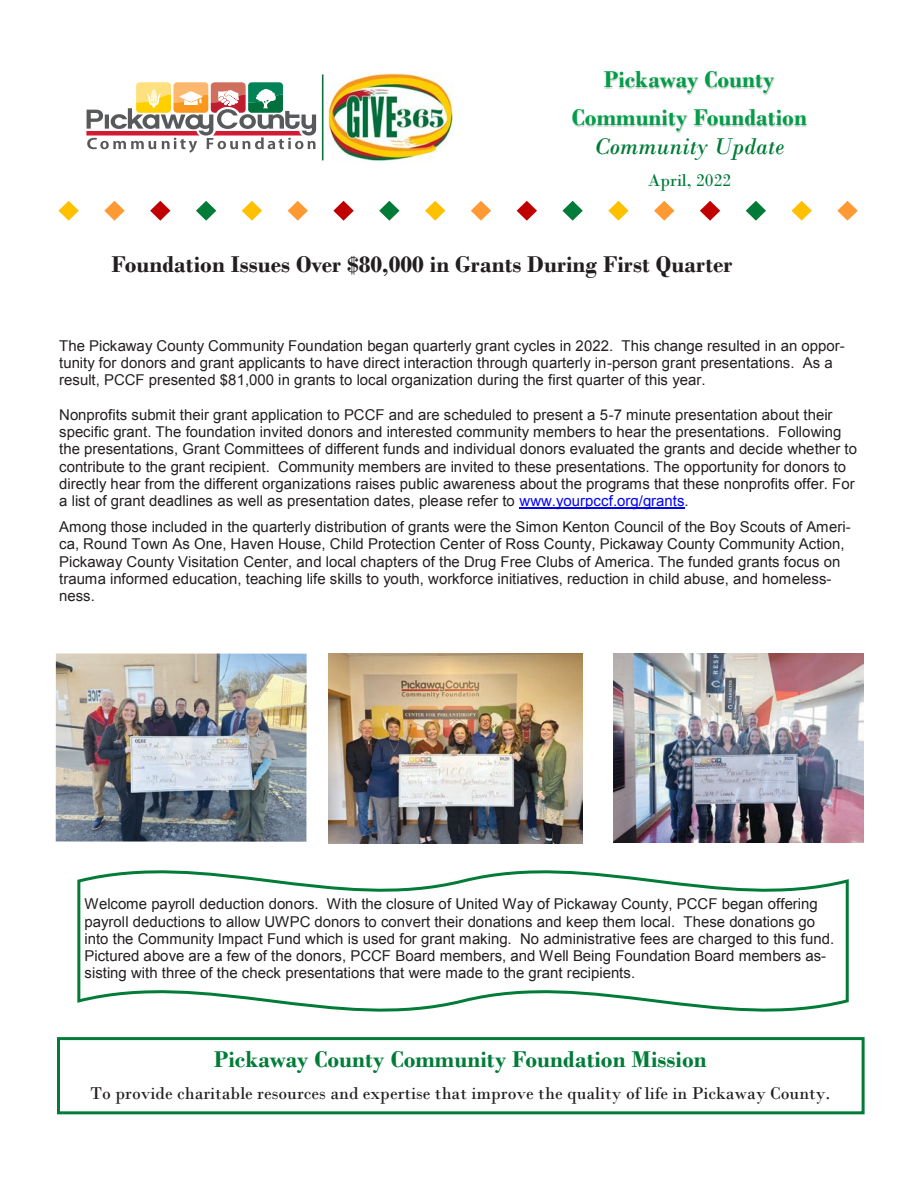
<style>
.page{position:relative;width:918px;height:1188px;background:#fff}
.page>*{position:absolute;margin:0;border:0;box-sizing:border-box;transform-origin:0 0}
.t1{font:700 24px "Bodoni";color:#231f20}
.t2{font:700 24px "Bodoni";color:#007c38}
.t3{font:700 24px/37.8px "Bodoni";color:#009e47;text-align:center}
.t4{font:italic 24px "Bodoni";color:#007c38}
.t5{font:18px "Bodoni";color:#231f20}
.t6{font:18px "Bodoni";color:#007c38}
.t7{font:15px/17.2px "Arial";color:#231f20}
.s1{color:#00f}
</style>
<div class="page">
<img style="left:604px;top:72px;width:161px;height:23px">
<img style="left:765px;top:78px;width:10px;height:17px">
<img style="left:572px;top:110px;width:235px;height:23px">
<svg style="left:58px;top:201px;width:21px;height:20px"></svg>
<svg style="left:104px;top:201px;width:21px;height:20px"></svg>
<svg style="left:150px;top:201px;width:20px;height:20px"></svg>
<svg style="left:196px;top:201px;width:20px;height:20px"></svg>
<svg style="left:242px;top:201px;width:20px;height:20px"></svg>
<svg style="left:288px;top:201px;width:20px;height:20px"></svg>
<svg style="left:333px;top:201px;width:21px;height:20px"></svg>
<svg style="left:379px;top:201px;width:21px;height:20px"></svg>
<svg style="left:425px;top:201px;width:20px;height:20px"></svg>
<svg style="left:471px;top:201px;width:20px;height:20px"></svg>
<svg style="left:517px;top:201px;width:20px;height:20px"></svg>
<svg style="left:562px;top:201px;width:21px;height:20px"></svg>
<svg style="left:608px;top:201px;width:21px;height:20px"></svg>
<svg style="left:654px;top:201px;width:20px;height:20px"></svg>
<svg style="left:700px;top:201px;width:20px;height:20px"></svg>
<svg style="left:746px;top:201px;width:20px;height:20px"></svg>
<svg style="left:792px;top:201px;width:20px;height:20px"></svg>
<svg style="left:837px;top:201px;width:21px;height:20px"></svg>
<div style="left:57px;top:1037px;width:808px;height:77px;border:3px solid #007c38"></div>
<hr style="left:519px;top:507px;width:166px;height:1px;background:#00f">
<img style="left:56px;top:653px;width:251px;height:189px">
<img style="left:329px;top:654px;width:254px;height:190px">
<img style="left:614px;top:654px;width:249px;height:189px">
<svg style="left:77px;top:870px;width:772px;height:142px"></svg>
<img style="left:327px;top:73px;width:126px;height:89px">
<svg style="left:86px;top:82px;width:230px;height:71px"></svg>
<hr style="left:322px;top:75px;width:1px;height:85px;background:#0c6e3a">
<h1 class="t3" style="left:572px;top:61px;width:237px">Pickaway County<br>Community Foundation</h1>
<h1 class="t4" style="left:594px;top:132px;width:191px">Community Update</h1>
<p class="t6" style="left:648px;top:170px;width:85px">April, 2022</p>
<h1 class="t1" style="left:112px;top:250px;width:622px">Foundation Issues Over $80,000 in Grants During First Quarter</h1>
<p class="t7" style="left:59px;top:337px;width:787px">The Pickaway County Community Foundation began quarterly grant cycles in 2022. This change resulted in an oppor&shy;tunity for donors and grant applicants to have direct interaction through quarterly in-person grant presentations. As a result, PCCF presented $81,000 in grants to local organization during the first quarter of this year.</p>
<p class="t7" style="left:59px;top:406px;width:799px">Nonprofits submit their grant application to PCCF and are scheduled to present a 5-7 minute presentation about their specific grant. The foundation invited donors and interested community members to hear the presentations. Following the presentations, Grant Committees of different funds and individual donors evaluated the grants and decide whether to contribute to the grant recipient. Community members are invited to these presentations. The opportunity for donors to directly hear from the different organizations raises public awareness about the programs that these nonprofits offer. For a list of grant deadlines as well as presentation dates, please refer to <span class="s1">www.yourpccf.org/grants</span>.</p>
<p class="t7" style="left:59px;top:518px;width:793px">Among those included in the quarterly distribution of grants were the Simon Kenton Council of the Boy Scouts of Ameri&shy;ca, Round Town As One, Haven House, Child Protection Center of Ross County, Pickaway County Community Action, Pickaway County Visitation Center, and local chapters of the Drug Free Clubs of America. The funded grants focus on trauma informed education, teaching life skills to youth, workforce initiatives, reduction in child abuse, and homeless&shy;ness.</p>
<p class="t7" style="left:85px;top:896px;width:751px">Welcome payroll deduction donors. With the closure of United Way of Pickaway County, PCCF began offering payroll deductions to allow UWPC donors to convert their donations and keep them local. These donations go into the Community Impact Fund which is used for grant making. No administrative fees are charged to this fund.<br>Pictured above are a few of the donors, PCCF Board members, and Well Being Foundation Board members as&shy;sisting with three of the check presentations that were made to the grant recipients.</p>
<h1 class="t2" style="left:214px;top:1044px;width:494px">Pickaway County Community Foundation Mission</h1>
<p class="t5" style="left:91px;top:1082px;width:741px">To provide charitable resources and expertise that improve the quality of life in Pickaway County.</p>
</div>
